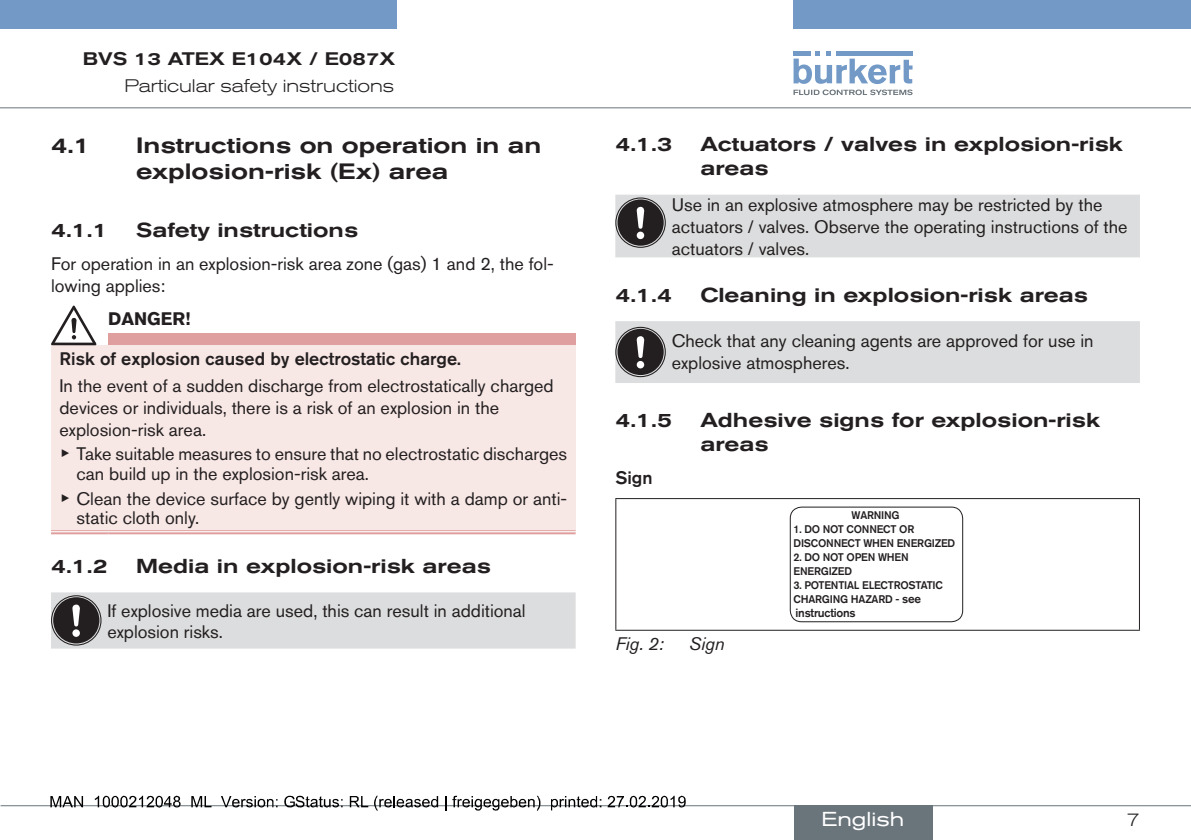
<style>
.page{position:relative;width:1191px;height:840px;background:#fff}
.page>*{position:absolute;margin:0;border:0;box-sizing:border-box;transform-origin:0 0}
.t1{font:500 expanded 22px/26.4px "Akzidenz Grotesk BQ";color:#231f20}
.t2{font:500 expanded 20px/24px "Akzidenz Grotesk BQ";color:#231f20}
.t3{font:expanded 20px "Akzidenz Grotesk BQ";color:#fff}
.t4{font:18px/21.6px "Akzidenz Grotesk BQ";color:#231f20}
.t5{font:500 18px "Akzidenz Grotesk BQ";color:#231f20}
.t6{font:300 expanded 18px "Akzidenz Grotesk BQ";color:#231f20}
.t7{font:500 expanded 18px "Akzidenz Grotesk BQ";color:#231f20}
.t8{font:italic 18px "Akzidenz Grotesk BQ";color:#231f20}
.t9{font:700 18px "Akzidenz Grotesk BQ";color:#231f20}
.t10{font:500 12px "Akzidenz Grotesk BQ";color:#231f20}
.t11{font:500 11px/14px "Akzidenz Grotesk BQ";letter-spacing:-.02em;color:#231f20}
.s1{font-family:"Arial Unicode MS"}
.s2{font-size:12px}
</style>
<div class="page">
<div style="left:0;top:0;width:396px;height:28px;background:#739ac7"></div>
<div style="left:793px;top:0;width:398px;height:28px;background:#739ac7"></div>
<svg style="left:793px;top:51px;width:119px;height:44px"></svg>
<hr style="left:0;top:107px;width:1191px;height:1px;background:#6a747b">
<div style="left:108px;top:333px;width:467px;height:12px;background:#df9f9e"></div>
<div style="left:51px;top:345px;width:524px;height:187px;background:#f7e7e5"></div>
<hr style="left:51px;top:530px;width:57px;height:4px;background:#f9efef">
<hr style="left:108px;top:530px;width:467px;height:4px;background:#f9efef">
<hr style="left:51px;top:530px;width:57px;height:1px;background:#df9f9e">
<hr style="left:51px;top:532px;width:57px;height:2px;background:#df9f9e">
<hr style="left:108px;top:530px;width:467px;height:1px;background:#df9f9e">
<hr style="left:108px;top:532px;width:467px;height:2px;background:#df9f9e">
<svg style="left:51px;top:305px;width:45px;height:40px"></svg>
<svg style="left:51px;top:592px;width:524px;height:56px;background:#d1d2d3"></svg>
<svg style="left:615px;top:194px;width:525px;height:63px;background:#d3d3d4"></svg>
<div style="left:615px;top:321px;width:525px;height:62px;background:#dcddde"></div>
<hr style="left:615px;top:498px;width:525px;height:1px;background:#231f20">
<hr style="left:615px;top:499px;width:1px;height:130px;background:#231f20">
<hr style="left:1139px;top:499px;width:1px;height:130px;background:#231f20">
<hr style="left:615px;top:629px;width:525px;height:1px;background:#231f20">
<div style="left:789px;top:506px;width:174px;height:116px;border:1px solid #231f20;border-radius:11px"></div>
<hr style="left:1px;top:804px;width:1190px;height:1px;background:#6a747b">
<div style="left:793px;top:805px;width:139px;height:34px;background:#6a747b"></div>
<svg style="left:50px;top:796px;width:33px;height:10px"></svg>
<svg style="left:95px;top:795px;width:85px;height:12px"></svg>
<svg style="left:191px;top:796px;width:20px;height:10px"></svg>
<svg style="left:221px;top:796px;width:56px;height:11px"></svg>
<svg style="left:284px;top:795px;width:58px;height:12px"></svg>
<svg style="left:350px;top:796px;width:18px;height:10px"></svg>
<svg style="left:374px;top:795px;width:64px;height:15px"></svg>
<svg style="left:445px;top:796px;width:1px;height:14px"></svg>
<svg style="left:452px;top:795px;width:88px;height:15px"></svg>
<svg style="left:551px;top:796px;width:50px;height:14px"></svg>
<svg style="left:607px;top:795px;width:78px;height:12px"></svg>
<p class="t7" style="left:83px;top:48px;width:314px">BVS 13 ATEX E104X / E087X</p>
<p class="t6" style="left:125px;top:76px;width:271px">Particular safety instructions</p>
<p class="t1" style="left:51px;top:132px;width:41px">4.1</p>
<p class="t1" style="left:136px;top:132px;width:407px">I nstructions on operation in an explosion-risk (Ex) area</p>
<p class="t2" style="left:51px;top:218px;width:58px">4.1.1</p>
<p class="t2" style="left:136px;top:218px;width:223px">Safety instructions</p>
<p class="t4" style="left:51px;top:253px;width:504px">For operation in an explosion-risk area zone (gas) 1 and 2, the fol&shy;lowing applies:</p>
<p class="t9" style="left:108px;top:308px;width:84px">DANGER!</p>
<p class="t5" style="left:60px;top:347px;width:403px">Risk of explosion caused by electrostatic charge.</p>
<p class="t4" style="left:60px;top:375px;width:495px">In the event of a sudden discharge from electrostatically charged devices or individuals, there is a risk of an explosion in the explosion-risk area.</p>
<p class="t4" style="left:77px;top:444px;width:492px;line-height:19.2px;text-indent:-17px"><span class="s1">▶</span> Take suitable measures to ensure that no electrostatic discharges can build up in the explosion-risk area.</p>
<p class="t4" style="left:77px;top:488px;width:492px;line-height:19.2px;text-indent:-17px"><span class="s1">▶</span> Clean the device surface by gently wiping it with a damp or anti&shy;static cloth only.</p>
<p class="t2" style="left:51px;top:554px;width:58px">4.1.2</p>
<p class="t2" style="left:136px;top:554px;width:356px">Media in explosion-risk areas</p>
<p class="t4" style="left:107px;top:599px;width:420px">If explosive media are used, this can result in additional explosion risks.</p>
<p class="t2" style="left:615px;top:132px;width:58px">4.1.3</p>
<p class="t2" style="left:700px;top:132px;width:424px">Actuators / valves in explosion-risk areas</p>
<p class="t4" style="left:671px;top:194px;width:457px">Use in an explosive atmosphere may be restricted by the actuators / valves. Observe the operating instructions of the actuators / valves.</p>
<p class="t2" style="left:615px;top:283px;width:58px">4.1.4</p>
<p class="t2" style="left:700px;top:283px;width:389px">Cleaning in explosion-risk areas</p>
<p class="t4" style="left:671px;top:329px;width:423px">Check that any cleaning agents are approved for use in explosive atmospheres.</p>
<p class="t2" style="left:615px;top:408px;width:58px">4.1.5</p>
<p class="t2" style="left:700px;top:408px;width:401px">Adhesive signs for explosion-risk areas</p>
<p class="t5" style="left:615px;top:467px;width:39px">Sign</p>
<p class="t11" style="left:851px;top:507px;width:23px">WARNIN</p>
<p class="t11" style="left:891px;top:507px;width:10px">G</p>
<p class="t11" style="left:793px;top:521px;width:15px">1. DONOTCONNECTOR<br>DISCONNECT</p>
<p class="t11" style="left:863px;top:535px;width:17px">WHENENER</p>
<p class="t11" style="left:924px;top:535px;width:15px">GIZED</p>
<p class="t8" style="left:615px;top:632px;width:50px">Fig. 2:</p>
<p class="t8" style="left:689px;top:632px;width:37px">Sign</p>
<p class="t11" style="left:793px;top:549px;width:15px">2. DONOTO</p>
<p class="t11" style="left:854px;top:549px;width:39px">PEN WHEN</p>
<p class="t11" style="left:793px;top:563px;width:8px">ENER</p>
<p class="t11" style="left:821px;top:563px;width:15px">GIZED</p>
<p class="t11" style="left:793px;top:577px;width:25px">3. POTENTI</p>
<p class="t11" style="left:847px;top:577px;width:14px">ALELECTROST</p>
<p class="t11" style="left:793px;top:577px;width:139px;text-indent:127px">ATIC<br>CHARGIN G HAZARD - <span class="s2">see</span></p>
<p class="t10" style="left:795px;top:605px;width:62px">instructions</p>
<p class="t3" style="left:821px;top:807px;width:84px">English</p>
<p class="t6" style="left:1126px;top:808px;width:15px">7</p>
</div>
